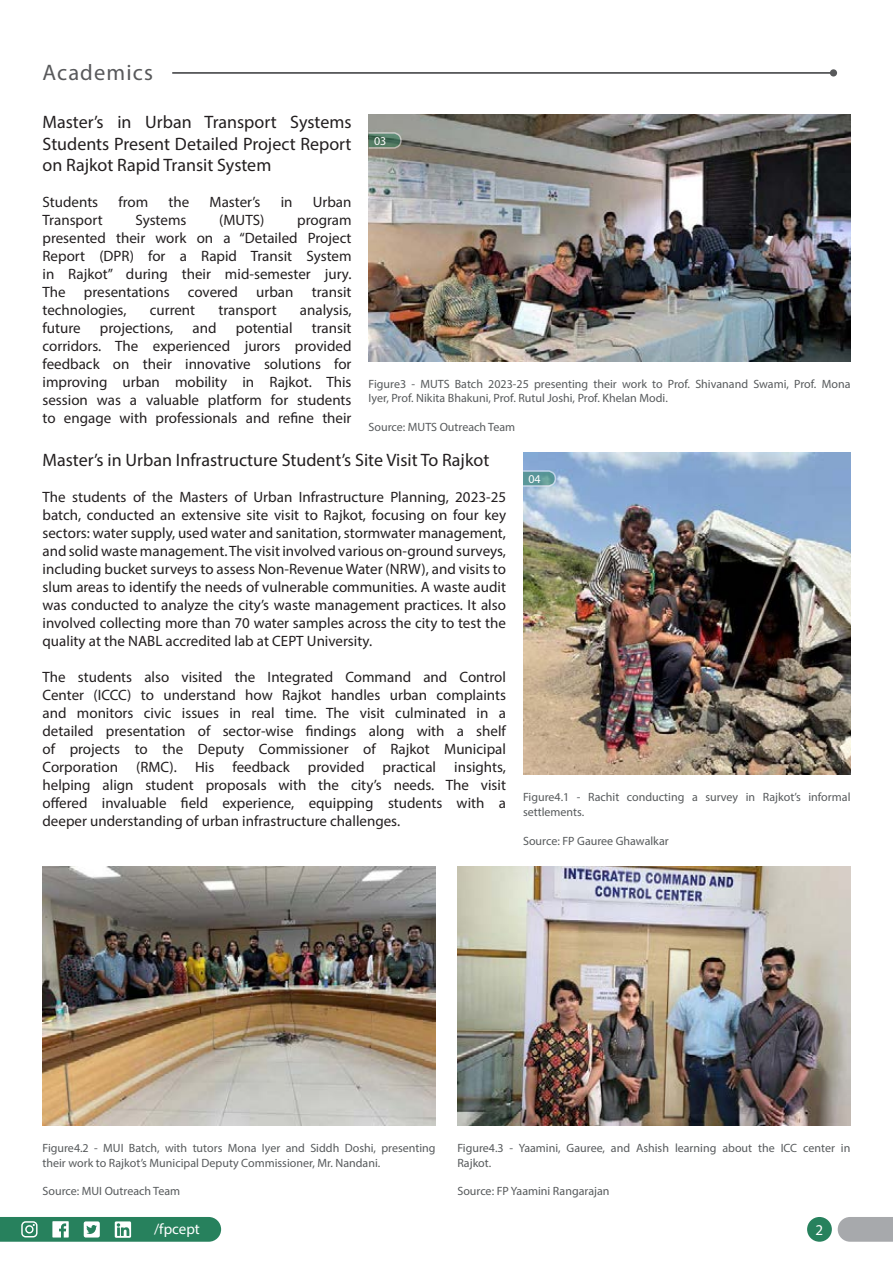
<style>
.page{position:relative;width:893px;height:1263px;background:#fff}
.page>*{position:absolute;margin:0;border:0;box-sizing:border-box;transform-origin:0 0}
.t1{font:22.5px "Myriad Pro";letter-spacing:.05em;color:#58595b}
.t2{font:18px/21.6px "Myriad Pro";color:#231f20;text-align:justify}
.t3{font:15px/18px "Myriad Pro";color:#231f20;text-align:justify}
.t4{font:15px "Myriad Pro";color:#fff}
.t5{font:12px/14.4px "Myriad Pro";color:#575a5c}
.t6{font:12px "Myriad Pro";color:#fff}
</style>
<div class="page">
<svg style="left:838px;top:1217px;width:55px;height:25px"></svg>
<svg style="left:0;top:1217px;width:221px;height:25px;background:#479375"></svg>
<div style="left:807px;top:1217px;width:25px;height:25px;background:#27815d;border-radius:50%"></div>
<img style="left:369px;top:114px;width:481px;height:247px">
<img style="left:43px;top:866px;width:393px;height:259px">
<img style="left:457px;top:866px;width:393px;height:259px">
<img style="left:523px;top:453px;width:327px;height:321px">
<svg style="left:368px;top:131px;width:34px;height:18px"></svg>
<svg style="left:523px;top:469px;width:34px;height:18px"></svg>
<hr style="left:172px;top:72px;width:661px;height:2px;background:#58595b">
<div style="left:830px;top:69px;width:7px;height:8px;background:#58595b;border-radius:50%"></div>
<p class="t1" style="left:43px;top:58px;width:112px">Academics</p>
<p class="t2" style="left:43px;top:111px;width:311px">Master’s in Urban Transport Systems Students Present Detailed Project Report on Rajkot Rapid Transit System</p>
<p class="t3" style="left:43px;top:193px;width:57px">Students</p>
<p class="t3" style="left:118px;top:193px;width:31px">from</p>
<p class="t3" style="left:169px;top:193px;width:22px">the</p>
<p class="t3" style="left:209px;top:193px;width:53px">Master’s</p>
<p class="t3" style="left:281px;top:193px;width:13px">in</p>
<p class="t3" style="left:313px;top:193px;width:40px">Urban</p>
<p class="t3" style="left:43px;top:211px;width:62px">Transport</p>
<p class="t3" style="left:135px;top:211px;width:53px">Systems</p>
<p class="t3" style="left:219px;top:211px;width:47px">(MUTS)</p>
<p class="t3" style="left:43px;top:211px;width:311px;text-indent:255px">program presented their work on a “Detailed Project Report (DPR) for a Rapid Transit System in Rajkot” during their mid-semester jury.<br>The presentations covered urban transit technologies,</p>
<p class="t3" style="left:150px;top:301px;width:47px">current</p>
<p class="t3" style="left:218px;top:301px;width:60px">transport</p>
<p class="t3" style="left:300px;top:301px;width:53px">analysis,</p>
<p class="t6" style="left:374px;top:133px;width:14px">03</p>
<p class="t3" style="left:43px;top:319px;width:40px">future</p>
<p class="t3" style="left:100px;top:319px;width:75px">projections,</p>
<p class="t3" style="left:193px;top:319px;width:26px">and</p>
<p class="t3" style="left:236px;top:319px;width:58px">potential</p>
<p class="t3" style="left:43px;top:319px;width:311px;text-indent:269px">transit corridors. The experienced jurors provided feedback on their innovative solutions for improving urban mobility in Rajkot. This session was a valuable platform for students to engage with professionals and refine their</p>
<p class="t5" style="left:369px;top:376px;width:483px">Figure3 - MUTS Batch 2023-25 presenting their work to Prof. Shivanand Swami, Prof. Mona<br>Iyer, Prof. Nikita Bhakuni, Prof. Rutul Joshi, Prof. Khelan Modi.</p>
<p class="t5" style="left:369px;top:420px;width:148px">Source: MUTS Outreach Team</p>
<p class="t2" style="left:43px;top:449px;width:448px">Master’s in Urban Infrastructure Student’s Site Visit To Rajkot</p>
<p class="t3" style="left:43px;top:488px;width:465px">The students of the Masters of Urban Infrastructure Planning, 2023-25 batch, conducted an extensive site visit to Rajkot, focusing on four key sectors: water supply, used water and sanitation, stormwater management, and solid waste management. The visit involved various on-ground surveys, including bucket surveys to assess Non-Revenue Water (NRW), and visits to slum areas to identify the needs of vulnerable communities. A waste audit was conducted to analyze the city’s waste management practices. It also involved collecting more than 70 water samples across the city to test the quality at the NABL accredited lab at CEPT University.</p>
<p class="t3" style="left:43px;top:668px;width:465px">The students also visited the Integrated Command and Control Center (ICCC) to understand how Rajkot handles urban complaints and monitors civic issues in real time. The visit culminated in a detailed presentation of sector-wise findings along with a shelf of projects to the Deputy Commissioner of Rajkot Municipal Corporation (RMC). His feedback provided practical insights, helping align student proposals with the city’s needs. The visit offered invaluable field experience, equipping students with a deeper understanding of urban infrastructure challenges.</p>
<p class="t6" style="left:528px;top:471px;width:14px">04</p>
<p class="t5" style="left:523px;top:790px;width:329px">Figure4.1 - Rachit conducting a survey in Rajkot’s informal settlements.</p>
<p class="t5" style="left:523px;top:833px;width:147px">Source: FP Gauree Ghawalkar</p>
<p class="t5" style="left:43px;top:1141px;width:395px">Figure4.2 - MUI Batch, with tutors Mona Iyer and Siddh Doshi, presenting their work to Rajkot’s Municipal Deputy Commissioner, Mr. Nandani.</p>
<p class="t5" style="left:43px;top:1184px;width:139px">Source: MUI Outreach Team</p>
<p class="t5" style="left:457px;top:1141px;width:395px">Figure4.3 - Yaamini, Gauree, and Ashish learning about the ICC center in<br>Rajkot.</p>
<p class="t5" style="left:457px;top:1184px;width:154px">Source: FP Yaamini Rangarajan</p>
<p class="t4" style="left:154px;top:1220px;width:47px">/fpcept</p>
<p class="t4" style="left:816px;top:1221px;width:9px">2</p>
</div>
